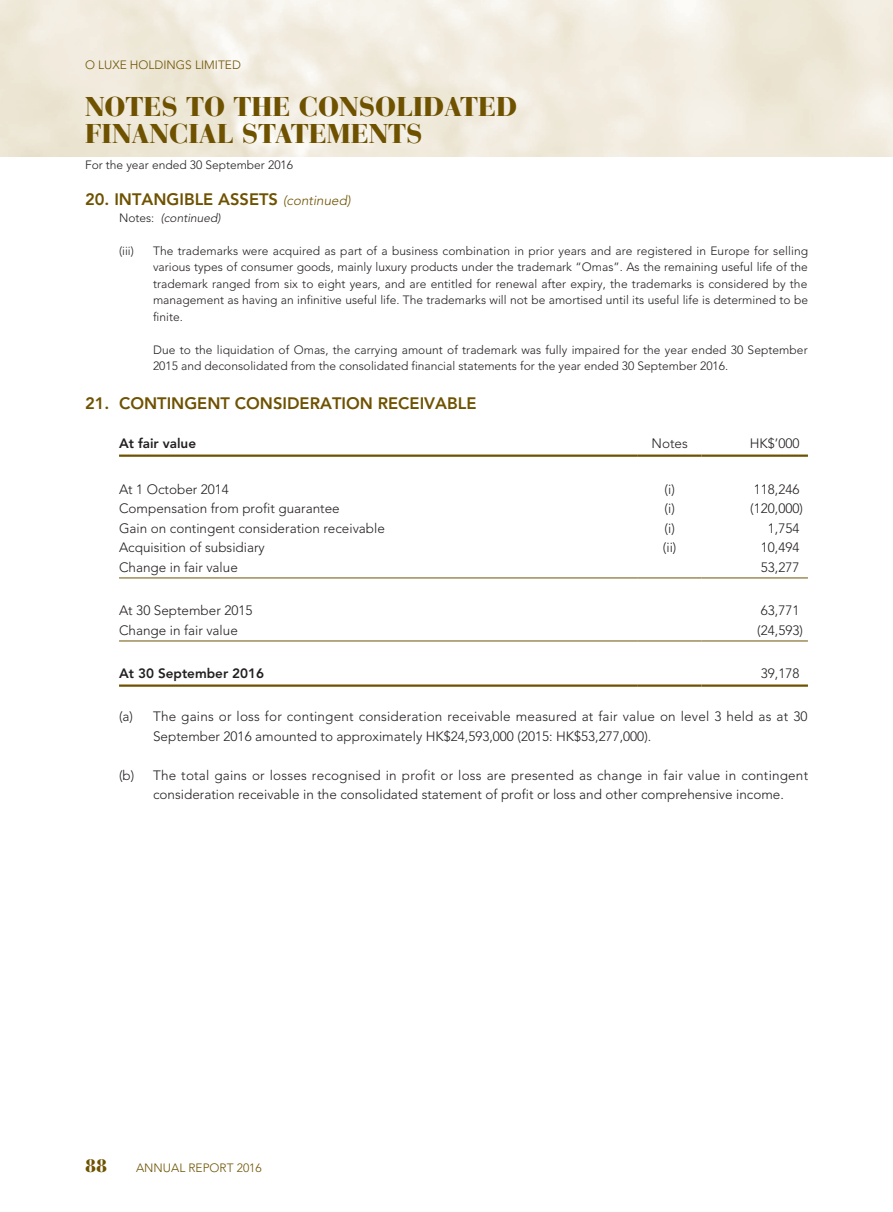
<style>
.page{position:relative;width:893px;height:1212px;background:#fff}
.page>*{position:absolute;margin:0;border:0;box-sizing:border-box;transform-origin:0 0}
.t1{font:900 27px/27px "Bauer Bodoni Std";color:#6e5200}
.t2{font:900 18px "Bauer Bodoni Std";color:#6e5200}
._01_H1{font:800 16.5px "Avenir LT Std";color:#6e5200}
._00_txt{font:300 13.5px/19.5px "Avenir LT Std";letter-spacing:.015em;color:#231f20}
._51_N_Table_txt{font:300 13.5px "Avenir LT Std";color:#231f20}
._51_N_Table_txt-2{font:800 13.5px "Avenir LT Std";color:#231f20}
._06_Notes{font:300 12px/16.5px "Avenir LT Std";color:#231f20;text-align:justify}
.t3{font:300 12px "Avenir LT Std";color:#6e5200}
._06_Notes-2{font:italic 300 12px "Avenir LT Std";color:#231f20}
.s1{font-weight:300;font-style:italic;font-size:13.5px}
.s2{font-style:normal}
</style>
<div class="page">
<hr style="left:119px;top:454px;width:519px;height:3px;background:#6e5200">
<hr style="left:638px;top:454px;width:64px;height:3px;background:#6e5200">
<hr style="left:702px;top:454px;width:106px;height:3px;background:#6e5200">
<hr style="left:119px;top:577px;width:519px;height:1px;background:#6e5200">
<hr style="left:638px;top:577px;width:64px;height:1px;background:#6e5200">
<hr style="left:702px;top:577px;width:106px;height:1px;background:#6e5200">
<hr style="left:119px;top:640px;width:519px;height:1px;background:#6e5200">
<hr style="left:638px;top:640px;width:64px;height:1px;background:#6e5200">
<hr style="left:702px;top:640px;width:106px;height:1px;background:#6e5200">
<hr style="left:119px;top:684px;width:519px;height:3px;background:#6e5200">
<hr style="left:638px;top:684px;width:64px;height:3px;background:#6e5200">
<hr style="left:702px;top:684px;width:106px;height:3px;background:#6e5200">
<p class="t3" style="left:85px;top:58px;width:157px">O LUXE HOLDINGS LIMITED</p>
<h1 class="t1" style="left:85px;top:93px;width:434px">NOTES TO THE CONSOLIDATED<br>FINANCIAL STATEMENTS</h1>
<p class="_06_Notes" style="left:85px;top:157px;width:209px">For the year ended 30 September 2016</p>
<p class="_01_H1" style="left:85px;top:190px;width:267px">20. INTANGIBLE ASSETS <span class="s1">(continued)</span></p>
<p class="_06_Notes-2" style="left:119px;top:210px;width:103px"><span class="s2">Notes:</span> (continued)</p>
<p class="_06_Notes" style="left:119px;top:242px;width:16px">(iii)</p>
<p class="_06_Notes" style="left:153px;top:242px;width:657px">The trademarks were acquired as part of a business combination in prior years and are registered in Europe for selling various types of consumer goods, mainly luxury products under the trademark “Omas”. As the remaining useful life of the trademark ranged from six to eight years, and are entitled for renewal after expiry, the trademarks is considered by the management as having an infinitive useful life. The trademarks will not be amortised until its useful life is determined to be finite.</p>
<p class="_06_Notes" style="left:153px;top:341px;width:656px">Due to the liquidation of Omas, the carrying amount of trademark was fully impaired for the year ended 30 September<br>2015 and deconsolidated from the consolidated financial statements for the year ended 30 September 2016.</p>
<p class="_01_H1" style="left:85px;top:394px;width:393px">21. CONTINGENT CONSIDERATION RECEIVABLE</p>
<p class="_51_N_Table_txt-2" style="left:119px;top:435px;width:79px">At fair value</p>
<p class="_51_N_Table_txt" style="left:652px;top:435px;width:38px">Notes</p>
<p class="_51_N_Table_txt" style="left:750px;top:435px;width:51px">HK$’000</p>
<p class="_51_N_Table_txt" style="left:119px;top:481px;width:111px">At 1 October 2014</p>
<p class="_51_N_Table_txt" style="left:665px;top:481px;width:12px">(i)</p>
<p class="_51_N_Table_txt" style="left:754px;top:481px;width:47px">118,246</p>
<p class="_51_N_Table_txt" style="left:119px;top:500px;width:222px">Compensation from profit guarantee</p>
<p class="_51_N_Table_txt" style="left:665px;top:500px;width:12px">(i)</p>
<p class="_51_N_Table_txt" style="left:750px;top:500px;width:54px">(120,000)</p>
<p class="_51_N_Table_txt" style="left:119px;top:520px;width:267px">Gain on contingent consideration receivable</p>
<p class="_51_N_Table_txt" style="left:665px;top:520px;width:12px">(i)</p>
<p class="_51_N_Table_txt" style="left:768px;top:520px;width:33px">1,754</p>
<p class="_51_N_Table_txt" style="left:119px;top:539px;width:147px">Acquisition of subsidiary</p>
<p class="_51_N_Table_txt" style="left:663px;top:539px;width:15px">(ii)</p>
<p class="_51_N_Table_txt" style="left:761px;top:539px;width:40px">10,494</p>
<p class="_51_N_Table_txt" style="left:119px;top:559px;width:120px">Change in fair value</p>
<p class="_51_N_Table_txt" style="left:761px;top:559px;width:40px">53,277</p>
<p class="_51_N_Table_txt" style="left:119px;top:602px;width:135px">At 30 September 2015</p>
<p class="_51_N_Table_txt" style="left:761px;top:602px;width:40px">63,771</p>
<p class="_51_N_Table_txt" style="left:119px;top:622px;width:120px">Change in fair value</p>
<p class="_51_N_Table_txt" style="left:757px;top:622px;width:47px">(24,593)</p>
<p class="_51_N_Table_txt-2" style="left:119px;top:665px;width:147px">At 30 September 2016</p>
<p class="_51_N_Table_txt" style="left:761px;top:665px;width:40px">39,178</p>
<p class="_00_txt" style="left:153px;top:707px;width:656px;text-indent:-34px">(a) The gains or loss for contingent consideration receivable measured at fair value on level 3 held as at 30<br>September 2016 amounted to approximately HK$24,593,000 (2015: HK$53,277,000).</p>
<p class="_00_txt" style="left:153px;top:765px;width:657px;text-indent:-34px">(b) The total gains or losses recognised in profit or loss are presented as change in fair value in contingent consideration receivable in the consolidated statement of profit or loss and other comprehensive income.</p>
<h2 class="t2" style="left:85px;top:1154px;width:24px">88</h2>
<p class="t3" style="left:136px;top:1160px;width:127px">ANNUAL REPORT 2016</p>
</div>
